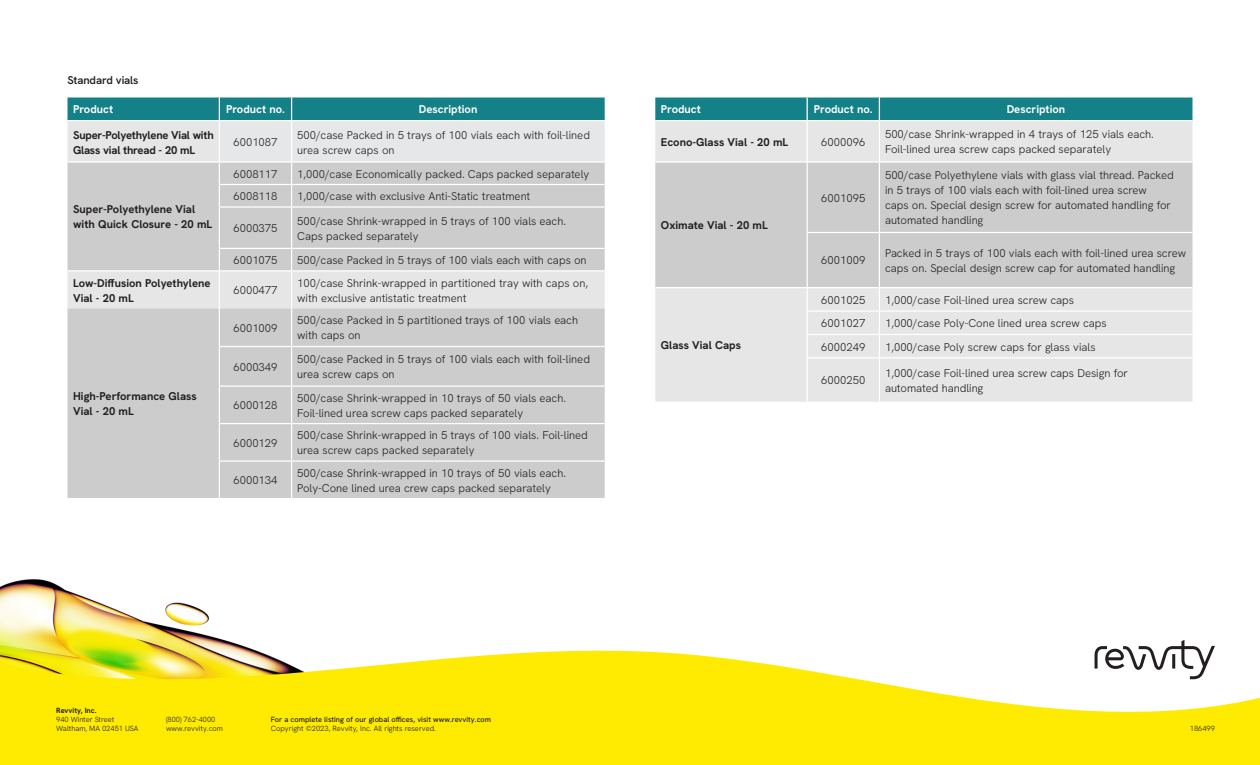
<style>
.page{position:relative;width:1260px;height:765px;background:#fff}
.page>*{position:absolute;margin:0;border:0;box-sizing:border-box;transform-origin:0 0}
.Table_Body_Black{font:300 11.25px/15px "Hanken Grotesk";color:#231f20}
.Table_Body_Black-2{font:700 11.25px/15px "Hanken Grotesk";color:#231f20}
.Table_Head{font:700 11.25px "Hanken Grotesk";color:#fff}
.Table_Body_Black-3{font:700 11.25px/15px "Hanken Grotesk";letter-spacing:-.02em;color:#231f20}
.Paragraph_Title{font:600 11.25px "Hanken Grotesk";letter-spacing:-.01em;color:#231f20}
.t1{font:300 7.5px/8.8px "Hanken Grotesk";color:#231f20}
.Signoff_Address{font:500 7.5px "Hanken Grotesk";color:#231f20}
.s1{font-weight:700}
</style>
<div class="page">
<img style="left:0;top:579px;width:249px;height:69px">
<svg style="left:0;top:648px;width:1260px;height:117px;fill:#ffea01"></svg>
<svg style="left:1095px;top:640px;width:120px;height:39px"></svg>
<svg style="left:68px;top:206px;width:537px;height:292px;background:#cfcfcf"></svg>
<hr style="left:219px;top:308px;width:1px;height:38px;background:#fff">
<hr style="left:291px;top:308px;width:1px;height:38px;background:#fff">
<hr style="left:219px;top:346px;width:73px;height:1px;background:#fff">
<hr style="left:219px;top:347px;width:1px;height:38px;background:#fff">
<hr style="left:292px;top:346px;width:313px;height:1px;background:#fff">
<hr style="left:291px;top:347px;width:1px;height:38px;background:#fff">
<hr style="left:219px;top:385px;width:73px;height:2px;background:#fff">
<hr style="left:219px;top:387px;width:1px;height:36px;background:#fff">
<hr style="left:292px;top:385px;width:313px;height:2px;background:#fff">
<hr style="left:291px;top:387px;width:1px;height:36px;background:#fff">
<hr style="left:219px;top:423px;width:73px;height:1px;background:#fff">
<hr style="left:219px;top:424px;width:1px;height:36px;background:#fff">
<hr style="left:292px;top:423px;width:313px;height:1px;background:#fff">
<hr style="left:291px;top:424px;width:1px;height:36px;background:#fff">
<hr style="left:219px;top:460px;width:73px;height:2px;background:#fff">
<hr style="left:219px;top:462px;width:1px;height:36px;background:#fff">
<hr style="left:292px;top:460px;width:313px;height:2px;background:#fff">
<hr style="left:291px;top:462px;width:1px;height:36px;background:#fff">
<svg style="left:68px;top:97px;width:537px;height:109px;background:#b1c8ca"></svg>
<hr style="left:219px;top:206px;width:73px;height:2px;background:#fff">
<hr style="left:219px;top:208px;width:1px;height:40px;background:#fff">
<hr style="left:292px;top:206px;width:313px;height:2px;background:#fff">
<hr style="left:291px;top:208px;width:1px;height:40px;background:#fff">
<hr style="left:219px;top:248px;width:73px;height:1px;background:#fff">
<svg style="left:219px;top:249px;width:1px;height:21px"></svg>
<hr style="left:292px;top:248px;width:313px;height:1px;background:#fff">
<svg style="left:291px;top:249px;width:1px;height:21px"></svg>
<hr style="left:68px;top:270px;width:151px;height:2px;background:#fff">
<hr style="left:219px;top:270px;width:73px;height:2px;background:#fff">
<hr style="left:219px;top:272px;width:1px;height:36px;background:#fff">
<hr style="left:292px;top:270px;width:313px;height:2px;background:#fff">
<hr style="left:291px;top:272px;width:1px;height:36px;background:#fff">
<div style="left:655px;top:121px;width:537px;height:281px;background:#e6e6e6"></div>
<div style="left:655px;top:163px;width:537px;height:124px;background:#ccc"></div>
<div style="left:655px;top:97px;width:537px;height:23px;background:#148087"></div>
<hr style="left:807px;top:121px;width:1px;height:40px;background:#fff">
<hr style="left:879px;top:121px;width:1px;height:40px;background:#fff">
<hr style="left:655px;top:161px;width:152px;height:2px;background:#fff">
<hr style="left:807px;top:161px;width:72px;height:2px;background:#fff">
<hr style="left:807px;top:163px;width:1px;height:69px;background:#fff">
<hr style="left:879px;top:161px;width:314px;height:2px;background:#fff">
<hr style="left:879px;top:163px;width:1px;height:69px;background:#fff">
<hr style="left:807px;top:232px;width:72px;height:1px;background:#fff">
<hr style="left:807px;top:233px;width:1px;height:54px;background:#fff">
<hr style="left:879px;top:232px;width:314px;height:1px;background:#fff">
<hr style="left:879px;top:233px;width:1px;height:54px;background:#fff">
<hr style="left:655px;top:287px;width:152px;height:1px;background:#fff">
<hr style="left:807px;top:287px;width:72px;height:1px;background:#fff">
<hr style="left:879px;top:287px;width:314px;height:1px;background:#fff">
<hr style="left:807px;top:310px;width:72px;height:2px;background:#fff">
<hr style="left:879px;top:310px;width:314px;height:2px;background:#fff">
<hr style="left:807px;top:334px;width:72px;height:1px;background:#fff">
<svg style="left:807px;top:288px;width:1px;height:69px"></svg>
<hr style="left:879px;top:334px;width:314px;height:1px;background:#fff">
<svg style="left:879px;top:288px;width:1px;height:69px"></svg>
<hr style="left:807px;top:357px;width:72px;height:1px;background:#fff">
<hr style="left:807px;top:358px;width:1px;height:44px;background:#fff">
<hr style="left:879px;top:357px;width:314px;height:1px;background:#fff">
<hr style="left:879px;top:358px;width:1px;height:44px;background:#fff">
<p class="Paragraph_Title" style="left:68px;top:73px;width:73px">Standard vials</p>
<p class="Table_Head" style="left:73px;top:102px;width:42px">Product</p>
<p class="Table_Head" style="left:226px;top:102px;width:60px">Product no.</p>
<p class="Table_Head" style="left:419px;top:102px;width:60px">Description</p>
<p class="Table_Body_Black-3" style="left:73px;top:127px;width:142px">Super-Polyethylene Vial with<br>Glass vial thread - 20 mL</p>
<p class="Table_Body_Black" style="left:233px;top:134px;width:46px">6001087</p>
<p class="Table_Body_Black" style="left:297px;top:127px;width:294px">500/case Packed in 5 trays of 100 vials each with foil-lined urea screw caps on</p>
<p class="Table_Body_Black-2" style="left:73px;top:202px;width:141px">Super-Polyethylene Vial with Quick Closure - 20 mL</p>
<p class="Table_Body_Black" style="left:233px;top:166px;width:46px">6008117</p>
<p class="Table_Body_Black" style="left:297px;top:166px;width:294px">1,000/case Economically packed. Caps packed separately</p>
<p class="Table_Body_Black" style="left:233px;top:188px;width:46px">6008118</p>
<p class="Table_Body_Black" style="left:297px;top:188px;width:235px">1,000/case with exclusive Anti-Static treatment</p>
<p class="Table_Body_Black" style="left:233px;top:220px;width:46px">6000375</p>
<p class="Table_Body_Black" style="left:297px;top:213px;width:270px">500/case Shrink-wrapped in 5 trays of 100 vials each.<br>Caps packed separately</p>
<p class="Table_Body_Black" style="left:233px;top:252px;width:46px">6001075</p>
<p class="Table_Body_Black" style="left:297px;top:252px;width:291px">500/case Packed in 5 trays of 100 vials each with caps on</p>
<p class="Table_Body_Black-2" style="left:73px;top:275px;width:139px">Low-Diffusion Polyethylene<br>Vial - 20 mL</p>
<p class="Table_Body_Black" style="left:233px;top:282px;width:46px">6000477</p>
<p class="Table_Body_Black" style="left:297px;top:275px;width:292px">100/case Shrink-wrapped in partitioned tray with caps on, with exclusive antistatic treatment</p>
<p class="Table_Body_Black-2" style="left:73px;top:389px;width:125px">High-Performance Glass<br>Vial - 20 mL</p>
<p class="Table_Body_Black" style="left:233px;top:320px;width:46px">6001009</p>
<p class="Table_Body_Black" style="left:297px;top:313px;width:282px">500/case Packed in 5 partitioned trays of 100 vials each with caps on</p>
<p class="Table_Body_Black" style="left:233px;top:359px;width:46px">6000349</p>
<p class="Table_Body_Black" style="left:297px;top:352px;width:294px">500/case Packed in 5 trays of 100 vials each with foil-lined urea screw caps on</p>
<p class="Table_Body_Black" style="left:233px;top:398px;width:46px">6000128</p>
<p class="Table_Body_Black" style="left:297px;top:390px;width:270px">500/case Shrink-wrapped in 10 trays of 50 vials each.<br>Foil‑lined urea screw caps packed separately</p>
<p class="Table_Body_Black" style="left:233px;top:435px;width:46px">6000129</p>
<p class="Table_Body_Black" style="left:297px;top:428px;width:292px">500/case Shrink-wrapped in 5 trays of 100 vials. Foil-lined urea screw caps packed separately</p>
<p class="Table_Body_Black" style="left:233px;top:473px;width:46px">6000134</p>
<p class="Table_Body_Black" style="left:297px;top:465px;width:270px">500/case Shrink-wrapped in 10 trays of 50 vials each.<br>Poly-Cone lined urea crew caps packed separately</p>
<p class="Table_Head" style="left:661px;top:102px;width:42px">Product</p>
<p class="Table_Head" style="left:814px;top:102px;width:60px">Product no.</p>
<p class="Table_Head" style="left:1007px;top:102px;width:60px">Description</p>
<p class="Table_Body_Black-2" style="left:661px;top:134px;width:129px">Econo-Glass Vial - 20 mL</p>
<p class="Table_Body_Black" style="left:821px;top:134px;width:46px">6000096</p>
<p class="Table_Body_Black" style="left:885px;top:127px;width:270px">500/case Shrink-wrapped in 4 trays of 125 vials each.<br>Foil‑lined urea screw caps packed separately</p>
<p class="Table_Body_Black-2" style="left:661px;top:218px;width:108px">Oximate Vial - 20 mL</p>
<p class="Table_Body_Black-2" style="left:661px;top:337px;width:82px">Glass Vial Caps</p>
<p class="Table_Body_Black" style="left:821px;top:190px;width:46px">6001095</p>
<p class="Table_Body_Black" style="left:885px;top:167px;width:290px">500/case Polyethylene vials with glass vial thread. Packed in 5 trays of 100 vials each with foil-lined urea screw<br>caps on. Special design screw for automated handling for automated handling</p>
<p class="Table_Body_Black" style="left:821px;top:253px;width:46px">6001009</p>
<p class="Table_Body_Black" style="left:885px;top:245px;width:303px">Packed in 5 trays of 100 vials each with foil-lined urea screw caps on. Special design screw cap for automated handling</p>
<p class="Table_Body_Black" style="left:821px;top:292px;width:46px">6001025</p>
<p class="Table_Body_Black" style="left:885px;top:292px;width:191px">1,000/case Foil-lined urea screw caps</p>
<p class="Table_Body_Black" style="left:821px;top:316px;width:46px">6001027</p>
<p class="Table_Body_Black" style="left:885px;top:316px;width:223px">1,000/case Poly-Cone lined urea screw caps</p>
<p class="Table_Body_Black" style="left:821px;top:339px;width:46px">6000249</p>
<p class="Table_Body_Black" style="left:885px;top:339px;width:212px">1,000/case Poly screw caps for glass vials</p>
<p class="Table_Body_Black" style="left:821px;top:373px;width:46px">6000250</p>
<p class="Table_Body_Black" style="left:885px;top:365px;width:244px">1,000/case Foil-lined urea screw caps Design for automated handling</p>
<p class="t1" style="left:56px;top:706px;width:84px"><span class="s1">Revvity, Inc.<br></span>940 Winter Street<br>Waltham, MA 02451 USA</p>
<p class="t1" style="left:166px;top:715px;width:51px">(800) 762-4000</p>
<p class="t1" style="left:166px;top:723px;width:58px">www.revvity.com</p>
<p class="Signoff_Address" style="left:271px;top:714px;width:222px">For a complete listing of our global offices, visit www.revvity.com</p>
<p class="t1" style="left:271px;top:723px;width:167px">Copyright ©2023, Revvity, Inc. All rights reserved.</p>
<p class="t1" style="left:1190px;top:723px;width:27px">186499</p>
</div>
